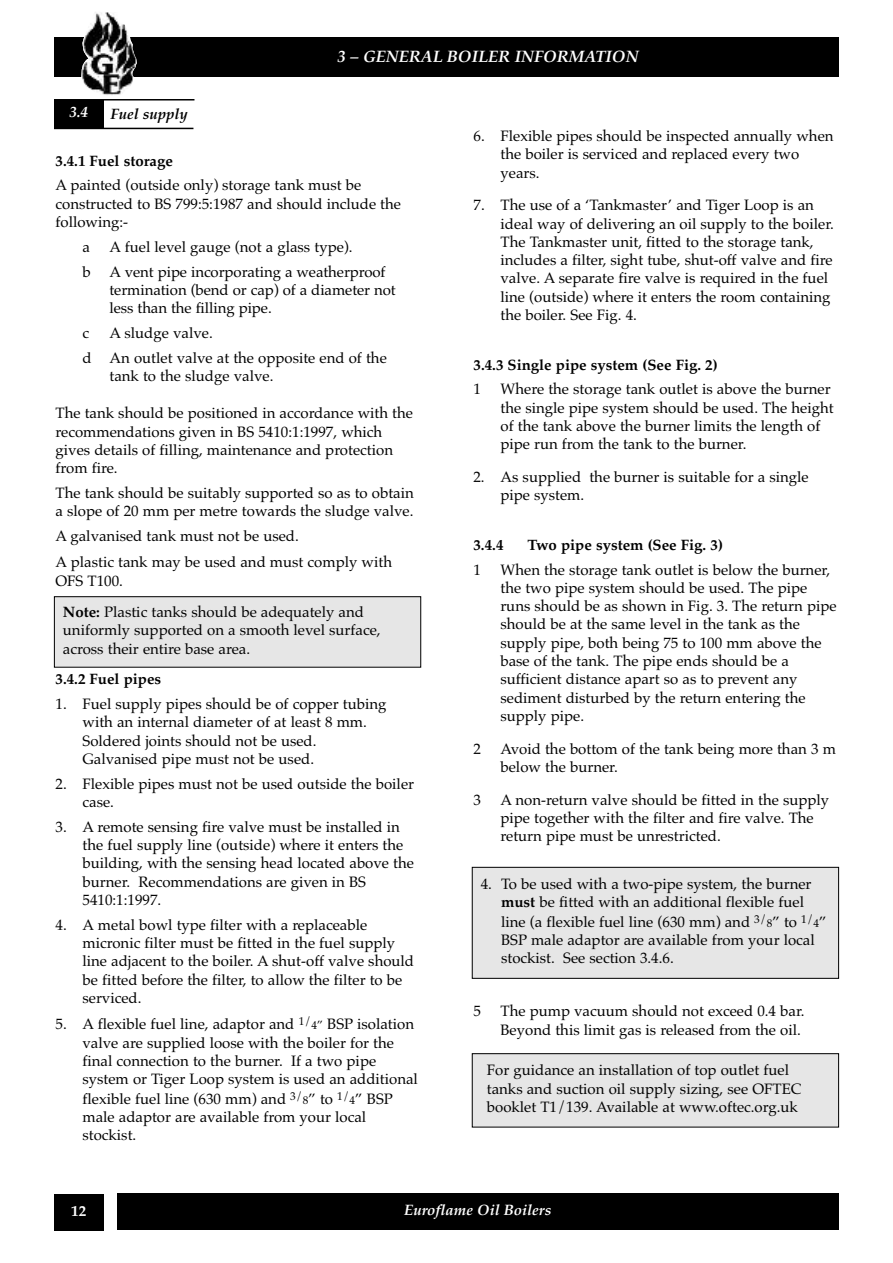
<style>
.page{position:relative;width:893px;height:1263px;background:#fff}
.page>*{position:absolute;margin:0;border:0;box-sizing:border-box;transform-origin:0 0}
.t1{font:italic 700 16.5px "Palatino";color:#fff}
.t2{font:15px/18.3px "Palatino";color:#000}
.t3{font:700 15px "Palatino";color:#000}
.t4{font:italic 700 15px "Palatino";color:#fff}
.t5{font:italic 700 15px "Palatino";color:#000}
.t6{font:700 15px "Palatino";color:#fff}
.s1{font-weight:700}
.s2{font-size:11.25px}
.s3{font-size:12px}
</style>
<div class="page">
<div style="left:54px;top:1194px;width:50px;height:36px;background:#000"></div>
<div style="left:117px;top:1193px;width:721px;height:36px;background:#000"></div>
<div style="left:54px;top:38px;width:785px;height:39px;background:#000"></div>
<div style="left:54px;top:100px;width:50px;height:28px;background:#000"></div>
<hr style="left:54px;top:99px;width:140px;height:2px;background:#000">
<hr style="left:54px;top:128px;width:139px;height:1px;background:#000">
<div style="left:54px;top:597px;width:367px;height:70px;background:#e6e6e6"></div>
<div style="left:54px;top:596px;width:367px;height:72px;border:1px solid #000"></div>
<div style="left:472px;top:867px;width:367px;height:111px;background:#e6e6e6"></div>
<div style="left:472px;top:867px;width:367px;height:112px;border:1px solid #000"></div>
<div style="left:472px;top:1054px;width:367px;height:73px;background:#e6e6e6"></div>
<div style="left:472px;top:1053px;width:367px;height:74px;border:1px solid #000"></div>
<img style="left:81px;top:12px;width:56px;height:83px">
<p class="t4" style="left:69px;top:103px;width:20px">3.4</p>
<p class="t5" style="left:110px;top:105px;width:79px">Fuel supply</p>
<p class="t1" style="left:337px;top:47px;width:303px">3 – GENERAL BOILER INFORMATION</p>
<p class="t3" style="left:56px;top:152px;width:119px">3.4.1 Fuel storage</p>
<p class="t2" style="left:56px;top:176px;width:347px">A painted (outside only) storage tank must be constructed to BS 799:5:1987 and should include the following:-</p>
<p class="t2" style="left:83px;top:237px;width:9px">a</p>
<p class="t2" style="left:83px;top:234px;width:305px;line-height:24.8px;text-align:center">A fuel level gauge (not a glass type).<br>b A vent pipe incorporating a weatherproof</p>
<p class="t2" style="left:110px;top:281px;width:288px">termination (bend or cap) of a diameter not less than the filling pipe.</p>
<p class="t2" style="left:83px;top:324px;width:8px">c</p>
<p class="t2" style="left:83px;top:320px;width:306px;line-height:24.8px;text-indent:27px">A sludge valve.<br>d An outlet valve at the opposite end of the</p>
<p class="t2" style="left:110px;top:367px;width:166px">tank to the sludge valve.</p>
<p class="t2" style="left:56px;top:404px;width:359px">The tank should be positioned in accordance with the recommendations given in BS 5410:1:1997, which gives details of filling, maintenance and protection from fire.</p>
<p class="t2" style="left:56px;top:483px;width:360px">The tank should be suitably supported so as to obtain a slope of 20 mm per metre towards the sludge valve.</p>
<p class="t2" style="left:56px;top:523px;width:338px;line-height:26px">A galvanised tank must not be used.<br>A plastic tank may be used and must comply with</p>
<p class="t2" style="left:56px;top:572px;width:69px">OFS T100.</p>
<p class="t2" style="left:63px;top:603px;width:319px"><span class="s1">Note:</span> Plastic tanks should be adequately and uniformly supported on a smooth level surface, across their entire base area.</p>
<p class="t3" style="left:56px;top:670px;width:107px">3.4.2 Fuel pipes</p>
<p class="t2" style="left:83px;top:695px;width:305px;text-indent:-27px">1. Fuel supply pipes should be of copper tubing with an internal diameter of at least 8 mm.<br>Soldered joints should not be used.<br>Galvanised pipe must not be used.</p>
<p class="t2" style="left:83px;top:774px;width:333px;text-indent:-27px">2. Flexible pipes must not be used outside the boiler case.</p>
<p class="t2" style="left:83px;top:817px;width:333px;text-indent:-27px">3. A remote sensing fire valve must be installed in the fuel supply line (outside) where it enters the building, with the sensing head located above the burner. Recommendations are given in BS 5410:1:1997.</p>
<p class="t2" style="left:82px;top:915px;width:333px;text-indent:-27px">4. A metal bowl type filter with a replaceable micronic filter must be fitted in the fuel supply line adjacent to the boiler. A shut-off valve should be fitted before the filter, to allow the filter to be serviced.</p>
<p class="t2" style="left:82px;top:1014px;width:337px;text-indent:-27px">5. A flexible fuel line, adaptor and <sup>1/</sup><span class="s2">4</span><span class="s3">”</span> BSP isolation valve are supplied loose with the boiler for the final connection to the burner. If a two pipe system or Tiger Loop system is used an additional flexible fuel line (630 mm) and <sup>3/</sup><span class="s2">8</span>” to <sup>1/</sup><span class="s2">4</span>” BSP male adaptor are available from your local stockist.</p>
<p class="t2" style="left:500px;top:127px;width:335px;text-indent:-27px">6. Flexible pipes should be inspected annually when the boiler is serviced and replaced every two years.</p>
<p class="t2" style="left:500px;top:196px;width:335px;text-indent:-27px">7. The use of a ‘Tankmaster’ and Tiger Loop is an ideal way of delivering an oil supply to the boiler.<br>The Tankmaster unit, fitted to the storage tank, includes a filter, sight tube, shut-off valve and fire valve. A separate fire valve is required in the fuel line (outside) where it enters the room containing the boiler. See Fig. 4.</p>
<p class="t3" style="left:473px;top:356px;width:246px">3.4.3 Single pipe system (See Fig. 2)</p>
<p class="t2" style="left:473px;top:380px;width:9px">1</p>
<p class="t2" style="left:500px;top:380px;width:335px">Where the storage tank outlet is above the burner the single pipe system should be used. The height of the tank above the burner limits the length of pipe run from the tank to the burner.</p>
<p class="t2" style="left:500px;top:468px;width:310px;text-indent:-27px">2. As supplied the burner is suitable for a single pipe system.</p>
<p class="t3" style="left:473px;top:536px;width:31px">3.4.4</p>
<p class="t3" style="left:527px;top:536px;width:197px">Two pipe system (See Fig. 3)</p>
<p class="t2" style="left:473px;top:560px;width:9px">1</p>
<p class="t2" style="left:500px;top:560px;width:338px">When the storage tank outlet is below the burner, the two pipe system should be used. The pipe runs should be as shown in Fig. 3. The return pipe should be at the same level in the tank as the supply pipe, both being 75 to 100 mm above the base of the tank. The pipe ends should be a sufficient distance apart so as to prevent any sediment disturbed by the return entering the supply pipe.</p>
<p class="t2" style="left:473px;top:739px;width:9px">2</p>
<p class="t2" style="left:500px;top:739px;width:337px">Avoid the bottom of the tank being more than 3 m below the burner.</p>
<p class="t2" style="left:473px;top:790px;width:9px">3</p>
<p class="t2" style="left:500px;top:790px;width:330px">A non-return valve should be fitted in the supply pipe together with the filter and fire valve. The return pipe must be unrestricted.</p>
<p class="t2" style="left:501px;top:875px;width:327px;text-indent:-20px">4. To be used with a two-pipe system, the burner <span class="s1">must</span> be fitted with an additional flexible fuel line (a flexible fuel line (630 mm) and <sup>3/</sup><span class="s2">8</span>” to <sup>1/</sup><span class="s2">4</span>” BSP male adaptor are available from your local stockist. See section 3.4.6.</p>
<p class="t2" style="left:473px;top:1002px;width:9px">5</p>
<p class="t2" style="left:500px;top:1002px;width:306px">The pump vacuum should not exceed 0.4 bar.<br>Beyond this limit gas is released from the oil.</p>
<p class="t2" style="left:487px;top:1061px;width:316px">For guidance an installation of top outlet fuel tanks and suction oil supply sizing, see OFTEC booklet T1/139. Available at www.oftec.org.uk</p>
<p class="t6" style="left:71px;top:1201px;width:16px">12</p>
<p class="t4" style="left:404px;top:1201px;width:149px">Euroflame Oil Boilers</p>
</div>
